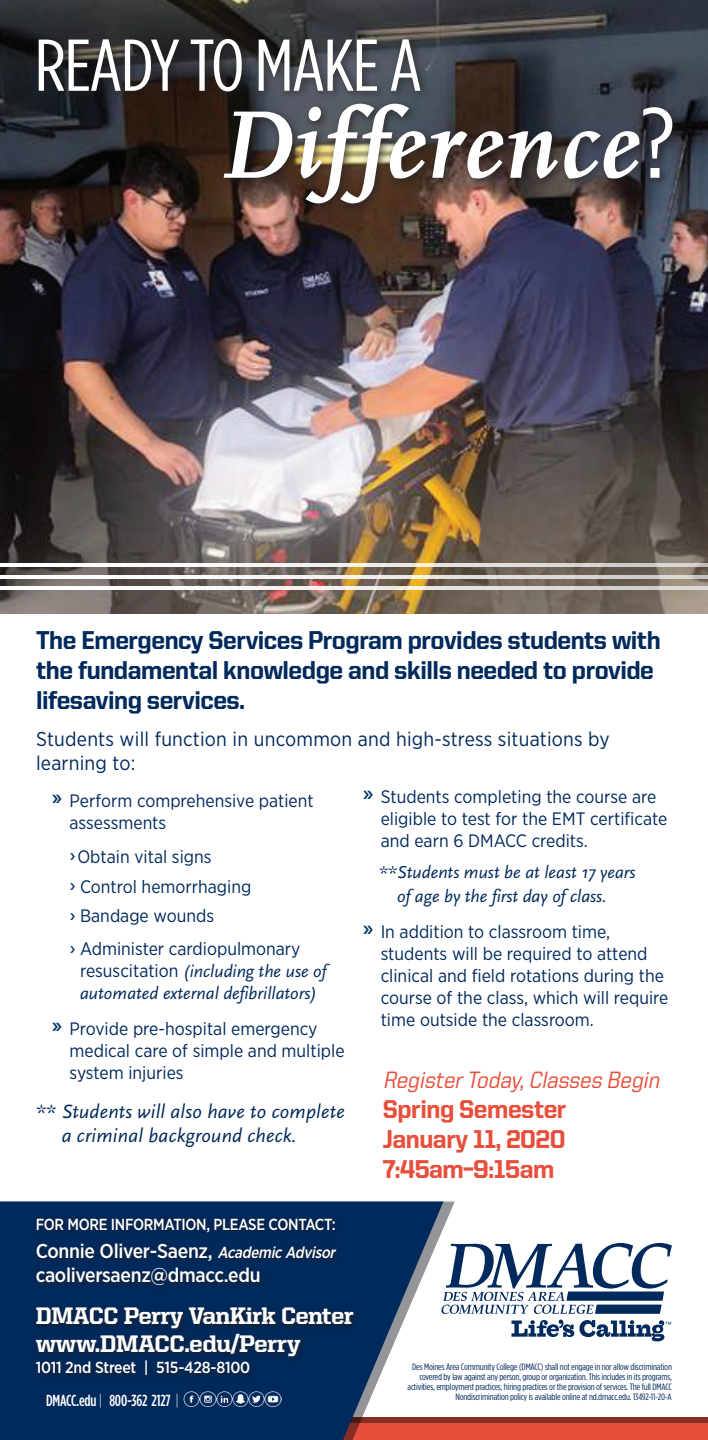
<style>
.page{position:relative;width:708px;height:1440px;background:#fff}
.page>*{position:absolute;margin:0;border:0;box-sizing:border-box;transform-origin:0 0}
.t1{font:italic 700 100.2px "Scala";letter-spacing:.02em;color:#fff}
.t2{font:73.2px "Gotham Condensed";letter-spacing:-.02em;color:#fff;scale:1.11 1}
.t3{font:800 26px/30px "United Sans Reg";letter-spacing:-.02em;color:#00295c;scale:.93 1}
.t4{font:800 26px "United Sans Reg";letter-spacing:-.02em;color:#e74f3c;scale:.93 1}
.t5{font:800 24px/27.2px "United Serif Reg";letter-spacing:-.02em;color:#fff}
.t6{font:italic 500 23.8px "United Sans Reg";color:#e74f3c;scale:.93 1}
.t7{font:20px/24px "Gotham Narrow";letter-spacing:.01em;color:#00295c}
.t8{font:italic 20px "Scala Sans";letter-spacing:.01em;color:#00295c}
.t9{font:500 20px/24px "Gotham Narrow";letter-spacing:-.015em;color:#fff}
.t10{font:18px/22px "Gotham Narrow";color:#00295c}
.t11{font:italic 18px "Scala Sans";color:#00295c}
.t12{font:500 16px "Gotham Narrow";letter-spacing:-.02em;color:#fff;scale:.96 1}
.t13{font:500 16px "Gotham Narrow";letter-spacing:-.02em;color:#fff}
.t14{font:500 16px "Gotham Condensed";letter-spacing:-.01em;color:#fff}
.t15{font:9.2px/10px "Gotham Condensed";letter-spacing:-.015em;color:#00295c;text-align:right;scale:1.14 1}
.s1{font-family:"Gotham Condensed";font-weight:400;font-style:normal}
.s2{font-family:"Gotham Narrow";font-style:normal}
.s3{font-style:italic;font-size:16px}
.s4{font-weight:300}
</style>
<div class="page">
<svg style="left:454px;top:1417px;width:253px;height:23px;background:#cd4635"></svg>
<svg style="left:0;top:1202px;width:443px;height:238px;background:#344e74"></svg>
<div style="left:33px;top:1216px;width:326px;height:165px;background:#231f20;opacity:.75"></div>
<img style="left:183px;top:1391px;width:98px;height:16px">
<img style="left:0;top:0;width:707px;height:613px">
<div style="left:34px;top:34px;width:396px;height:68px;background:#231f20;opacity:.75"></div>
<div style="left:219px;top:99px;width:463px;height:116px;background:#231f20;opacity:.75"></div>
<hr style="left:0;top:586px;width:707px;height:3px;background:#fff">
<hr style="left:0;top:575px;width:707px;height:3px;background:#fff">
<hr style="left:0;top:563px;width:707px;height:3px;background:#fff">
<svg style="left:441px;top:1243px;width:230px;height:71px"></svg>
<svg style="left:511px;top:1320px;width:159px;height:21px"></svg>
<h2 class="t2" style="left:35px;top:23px;width:350px">READY TO MAKE A</h2>
<h1 class="t1" style="left:218px;top:88px;width:458px">Difference<span class="s1">?</span></h1>
<h1 class="t3" style="left:36px;top:625px;width:672px">The Emergency Services Program provides students with the fundamental knowledge and skills needed to provide lifesaving services.</h1>
<p class="t7" style="left:36px;top:727px;width:574px">Students will function in uncommon and high-stress situations by learning to:</p>
<p class="t10" style="left:69px;top:789px;width:245px">Perform comprehensive patient</p>
<p class="t10" style="left:380px;top:785px;width:277px">Students completing the course are</p>
<p class="t10" style="left:69px;top:811px;width:98px">assessments</p>
<p class="t10" style="left:380px;top:807px;width:288px">eligible to test for the EMT certifcate</p>
<p class="t10" style="left:380px;top:829px;width:208px">and earn 6 DMACC credits.</p>
<p class="t10" style="left:77px;top:845px;width:135px">Obtain vital signs</p>
<p class="t11" style="left:379px;top:862px;width:258px">**Students must be at least 17 years</p>
<p class="t10" style="left:80px;top:875px;width:173px">Control hemorrhaging</p>
<p class="t11" style="left:397px;top:886px;width:211px">of age by the first day of class.</p>
<p class="t10" style="left:80px;top:905px;width:135px">Bandage wounds</p>
<p class="t10" style="left:380px;top:920px;width:231px">In addition to classroom time,</p>
<p class="t10" style="left:80px;top:938px;width:222px">Administer cardiopulmonary</p>
<p class="t10" style="left:380px;top:942px;width:268px">students will be required to attend</p>
<p class="t11" style="left:80px;top:962px;width:248px"><span class="s2">resuscitation</span> (including the use of</p>
<p class="t10" style="left:380px;top:964px;width:284px">clinical and feld rotations during the</p>
<p class="t11" style="left:80px;top:984px;width:238px">automated external defibrillators)</p>
<p class="t10" style="left:380px;top:986px;width:289px">course of the class, which will require</p>
<p class="t10" style="left:380px;top:1008px;width:214px">time outside the classroom.</p>
<p class="t10" style="left:69px;top:1017px;width:276px">Provide pre-hospital emergency medical care of simple and multiple system injuries</p>
<p class="t6" style="left:382px;top:1067px;width:304px">RegisterToday,Classes Begin</p>
<p class="t8" style="left:36px;top:1101px;width:310px">** Students will also have to complete</p>
<p class="t4" style="left:382px;top:1095px;width:199px">Spring Semester</p>
<p class="t8" style="left:62px;top:1125px;width:236px">a criminal background check.</p>
<p class="t4" style="left:382px;top:1125px;width:198px">January 11, 2020</p>
<p class="t4" style="left:382px;top:1155px;width:186px">7:45am–9:15am</p>
<p class="t12" style="left:36px;top:1214px;width:314px">FOR MORE INFORMATION, PLEASE CONTACT:</p>
<p class="t9" style="left:36px;top:1239px;width:304px">Connie Oliver-Saenz, <span class="s3">AcademicAdvisor </span>caoliversaenz@dmacc.edu</p>
<p class="t5" style="left:36px;top:1302px;width:319px">DMACC Perry VanKirk Center www.DMACC.edu/Perry</p>
<p class="t13" style="left:36px;top:1357px;width:216px">1011 2nd Street | 515-428-8100</p>
<p class="t14" style="left:46px;top:1391px;width:134px">DMACC.edu <span class="s4">|</span> 800-362 2127 <span class="s4">|</span></p>
<p class="t15" style="left:407px;top:1362px;width:233px">Des Moines Area Community College (DMACC) shall not engage in nor allow discrimination covered by law against any person, group or organization. This includes in its programs, activities, employment practices, hiring practices or the provision of services. The full DMACC Nondiscrimination policy is available online at nd.dmacc.edu. 13492-11-20-A</p>
</div>
